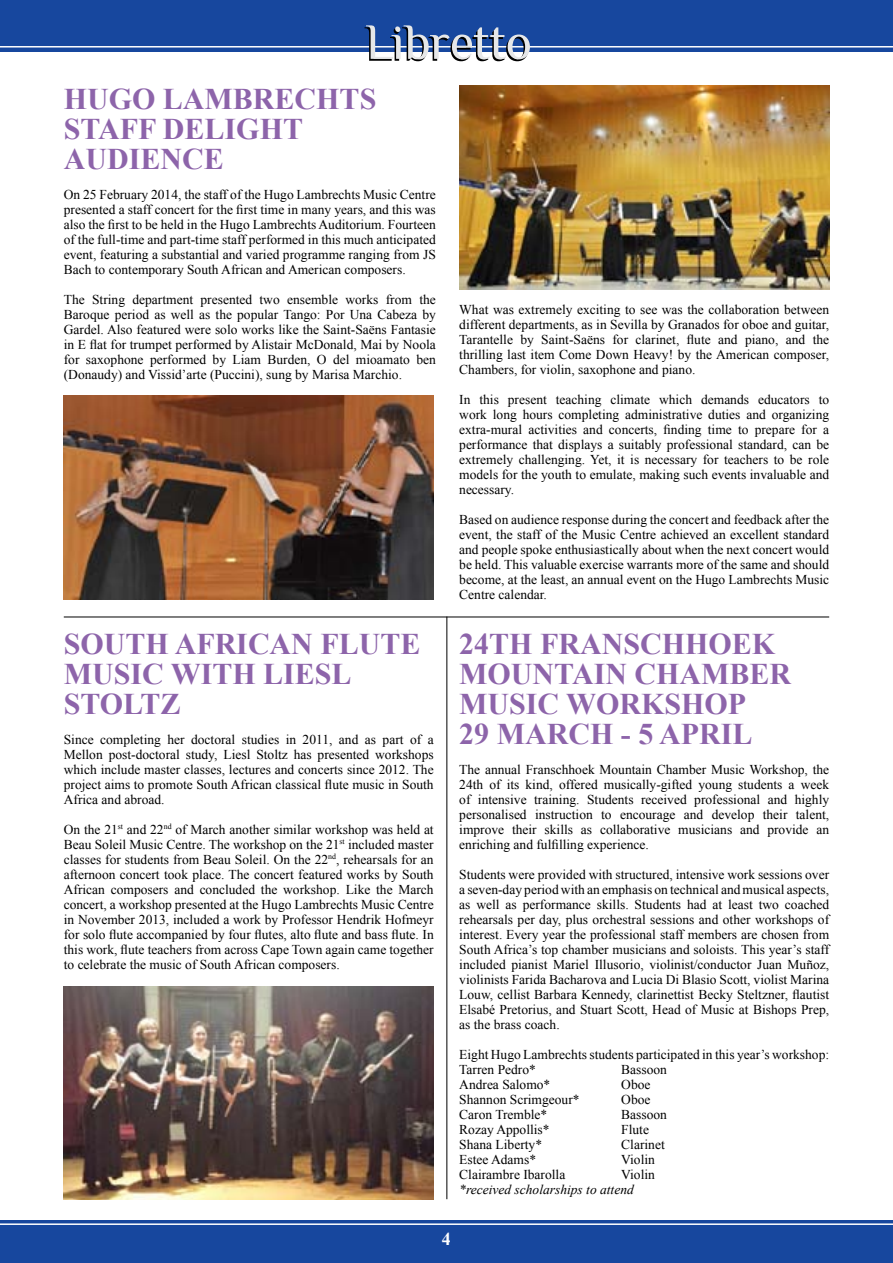
<style>
.page{position:relative;width:893px;height:1263px;background:#fff}
.page>*{position:absolute;margin:0;border:0;box-sizing:border-box;transform-origin:0 0}
.t1{font:700 30px/30px "Times New Roman";color:#8d64aa}
.t2{font:700 18px "Times New Roman";color:#fff}
.t3{font:13.5px/15px "Times New Roman";color:#000;text-align:justify}
.t4{font:italic 13.5px "Times New Roman";color:#000}
</style>
<div class="page">
<div style="left:0;top:1220px;width:892px;height:42px;background:#17479e"></div>
<hr style="left:0;top:1223px;width:892px;height:2px;background:#fff">
<div style="left:0;top:0;width:893px;height:51px;background:#17479e"></div>
<hr style="left:0;top:46px;width:893px;height:2px;background:#fff">
<svg style="left:365px;top:25px;width:165px;height:36px"></svg>
<hr style="left:64px;top:617px;width:765px;height:1px;background:#000">
<img style="left:459px;top:85px;width:370px;height:204px">
<img style="left:64px;top:395px;width:370px;height:205px">
<img style="left:64px;top:986px;width:370px;height:213px">
<hr style="left:446px;top:617px;width:1px;height:582px;background:#000">
<h1 class="t1" style="left:64px;top:83px;width:314px">HUGO LAMBRECHTS<br>STAFF DELIGHT<br>AUDIENCE</h1>
<p class="t3" style="left:64px;top:186px;width:374px">On 25 February 2014, the staff of the Hugo Lambrechts Music Centre presented a staff concert for the first time in many years, and this was also the first to be held in the Hugo Lambrechts Auditorium. Fourteen of the full-time and part-time staff performed in this much anticipated event, featuring a substantial and varied programme ranging from JS Bach to contemporary South African and American composers.</p>
<p class="t3" style="left:64px;top:291px;width:374px">The String department presented two ensemble works from the Baroque period as well as the popular Tango: Por Una Cabeza by Gardel. Also featured were solo works like the Saint-Saëns Fantasie in E flat for trumpet performed by Alistair McDonald, Mai by Noola for saxophone performed by Liam Burden, O del mioamato ben (Donaudy) and Vissid’arte (Puccini), sung by Marisa Marchio.</p>
<p class="t3" style="left:459px;top:302px;width:371px">What was extremely exciting to see was the collaboration between different departments, as in Sevilla by Granados for oboe and guitar, Tarantelle by Saint-Saëns for clarinet, flute and piano, and the thrilling last item Come Down Heavy! by the American composer, Chambers, for violin, saxophone and piano.</p>
<p class="t3" style="left:459px;top:392px;width:371px">In this present teaching climate which demands educators to work long hours completing administrative duties and organizing extra-mural activities and concerts, finding time to prepare for a performance that displays a suitably professional standard, can be extremely challenging. Yet, it is necessary for teachers to be role models for the youth to emulate, making such events invaluable and necessary.</p>
<p class="t3" style="left:459px;top:512px;width:371px">Based on audience response during the concert and feedback after the event, the staff of the Music Centre achieved an excellent standard and people spoke enthusiastically about when the next concert would be held. This valuable exercise warrants more of the same and should become, at the least, an annual event on the Hugo Lambrechts Music Centre calendar.</p>
<h1 class="t1" style="left:64px;top:628px;width:358px">SOUTH AFRICAN FLUTE<br>MUSIC WITH LIESL<br>STOLTZ</h1>
<p class="t3" style="left:64px;top:732px;width:371px">Since completing her doctoral studies in 2011, and as part of a Mellon post-doctoral study, Liesl Stoltz has presented workshops which include master classes, lectures and concerts since 2012. The project aims to promote South African classical flute music in South Africa and abroad.</p>
<p class="t3" style="left:64px;top:822px;width:371px">On the 21<sup>st</sup> and 22<sup>nd</sup> of March another similar workshop was held at Beau Soleil Music Centre. The workshop on the 21<sup>st</sup> included master classes for students from Beau Soleil. On the 22<sup>nd</sup>, rehearsals for an afternoon concert took place. The concert featured works by South African composers and concluded the workshop. Like the March concert, a workshop presented at the Hugo Lambrechts Music Centre in November 2013, included a work by Professor Hendrik Hofmeyr for solo flute accompanied by four flutes, alto flute and bass flute. In this work, flute teachers from across Cape Town again came together to celebrate the music of South African composers.</p>
<h1 class="t1" style="left:459px;top:628px;width:333px">24TH FRANSCHHOEK<br>MOUNTAIN CHAMBER<br>MUSIC WORKSHOP<br>29 MARCH - 5 APRIL</h1>
<p class="t3" style="left:459px;top:762px;width:371px">The annual Franschhoek Mountain Chamber Music Workshop, the 24th of its kind, offered musically-gifted young students a week of intensive training. Students received professional and highly personalised instruction to encourage and develop their talent, improve their skills as collaborative musicians and provide an enriching and fulfilling experience.</p>
<p class="t3" style="left:459px;top:867px;width:371px">Students were provided with structured, intensive work sessions over a seven-day period with an emphasis on technical and musical aspects, as well as performance skills. Students had at least two coached rehearsals per day, plus orchestral sessions and other workshops of interest. Every year the professional staff members are chosen from South Africa’s top chamber musicians and soloists. This year’s staff included pianist Mariel Illusorio, violinist/conductor Juan Muñoz, violinists Farida Bacharova and Lucia Di Blasio Scott, violist Marina Louw, cellist Barbara Kennedy, clarinettist Becky Steltzner, flautist Elsabé Pretorius, and Stuart Scott, Head of Music at Bishops Prep, as the brass coach.</p>
<p class="t3" style="left:459px;top:1047px;width:371px">Eight Hugo Lambrechts students participated in this year’s workshop:<br>Tarren Pedro*</p>
<p class="t3" style="left:621px;top:1062px;width:47px">Bassoon</p>
<p class="t3" style="left:459px;top:1077px;width:93px">Andrea Salomo*</p>
<p class="t3" style="left:621px;top:1077px;width:31px">Oboe</p>
<p class="t3" style="left:459px;top:1092px;width:122px">Shannon Scrimgeour*</p>
<p class="t3" style="left:621px;top:1092px;width:31px">Oboe</p>
<p class="t3" style="left:459px;top:1107px;width:90px">Caron Tremble*</p>
<p class="t3" style="left:621px;top:1107px;width:47px">Bassoon</p>
<p class="t3" style="left:459px;top:1122px;width:92px">Rozay Appollis*</p>
<p class="t3" style="left:621px;top:1122px;width:29px">Flute</p>
<p class="t3" style="left:459px;top:1137px;width:84px">Shana Liberty*</p>
<p class="t3" style="left:621px;top:1137px;width:45px">Clarinet</p>
<p class="t3" style="left:459px;top:1152px;width:78px">Estee Adams*</p>
<p class="t3" style="left:621px;top:1152px;width:35px">Violin</p>
<p class="t3" style="left:459px;top:1167px;width:108px">Clairambre Ibarolla</p>
<p class="t3" style="left:621px;top:1167px;width:35px">Violin</p>
<p class="t4" style="left:459px;top:1180px;width:176px">*received scholarships to attend</p>
<h2 class="t2" style="left:442px;top:1227px;width:10px">4</h2>
</div>
